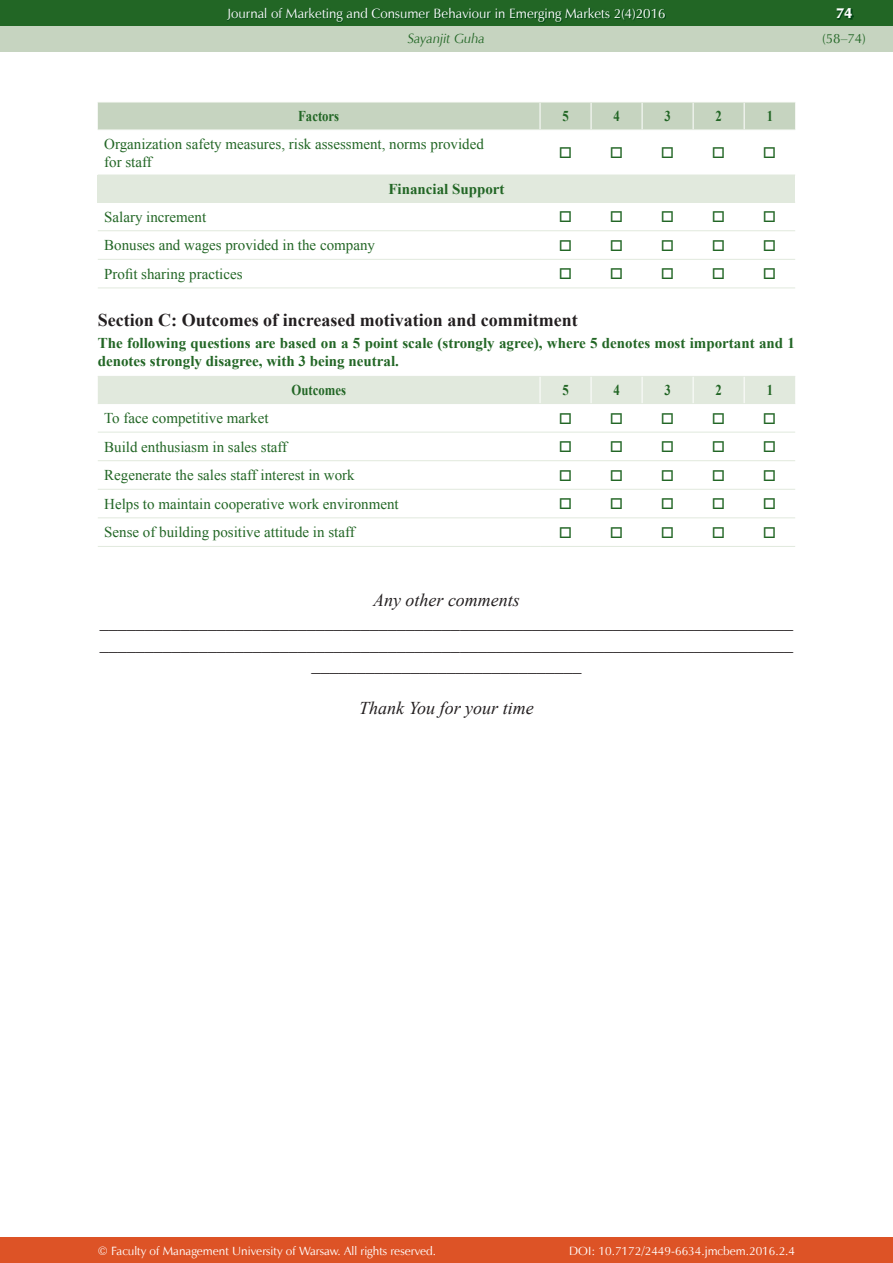
<style>
.page{position:relative;width:893px;height:1263px;background:#fff}
.page>*{position:absolute;margin:0;border:0;box-sizing:border-box;transform-origin:0 0}
.t1{font:18px/21.6px "Times New Roman";color:#231f20;text-align:center}
.t2{font:700 18px "Times New Roman";color:#231f20}
.t3{font:italic 18px "Times New Roman";color:#231f20}
.t4{font:15px/18px "Times New Roman";color:#226625}
.t5{font:700 15px/18px "Times New Roman";color:#226625}
.t6{font:700 15px "Times New Roman";color:#226625;scale:.85 1}
.t7{font:15px "Zapf Humnst Ult EU";color:#fff}
.t8{font:13.5px "Zapf Humnst EU";color:#fff}
.t9{font:italic 13.5px "Zapf Humnst EU";color:#226625}
.t10{font:13.5px "Zapf Humnst EU";color:#226625}
.t11{font:12px "Zapf Humnst EU";color:#fff}
</style>
<div class="page">
<div style="left:0;top:0;width:893px;height:51px;background:#c6d4c0"></div>
<div style="left:0;top:1237px;width:893px;height:26px;background:#dd5326"></div>
<div style="left:0;top:0;width:893px;height:26px;background:#226625"></div>
<img style="left:228px;top:9px;width:438px;height:14px">
<img style="left:838px;top:10px;width:15px;height:10px">
<div style="left:98px;top:175px;width:697px;height:27px;background:#e1e9dd"></div>
<hr style="left:540px;top:202px;width:255px;height:1px;background:#e1e9dd">
<hr style="left:540px;top:230px;width:255px;height:1px;background:#e1e9dd">
<hr style="left:540px;top:259px;width:255px;height:1px;background:#e1e9dd">
<hr style="left:540px;top:288px;width:255px;height:1px;background:#e1e9dd">
<hr style="left:98px;top:202px;width:442px;height:1px;background:#e1e9dd">
<hr style="left:98px;top:230px;width:442px;height:1px;background:#e1e9dd">
<hr style="left:98px;top:259px;width:442px;height:1px;background:#e1e9dd">
<hr style="left:98px;top:288px;width:442px;height:1px;background:#e1e9dd">
<svg style="left:98px;top:102px;width:697px;height:28px;background:#c8d5c2"></svg>
<hr style="left:98px;top:432px;width:442px;height:1px;background:#e1e9dd">
<hr style="left:98px;top:460px;width:442px;height:1px;background:#e1e9dd">
<hr style="left:98px;top:489px;width:442px;height:1px;background:#e1e9dd">
<hr style="left:98px;top:517px;width:442px;height:1px;background:#e1e9dd">
<hr style="left:98px;top:546px;width:442px;height:1px;background:#e1e9dd">
<div style="left:98px;top:376px;width:697px;height:28px;background:#e1e9dd"></div>
<hr style="left:540px;top:432px;width:255px;height:1px;background:#e1e9dd">
<hr style="left:540px;top:460px;width:255px;height:1px;background:#e1e9dd">
<hr style="left:540px;top:489px;width:255px;height:1px;background:#e1e9dd">
<hr style="left:540px;top:517px;width:255px;height:1px;background:#e1e9dd">
<hr style="left:540px;top:546px;width:255px;height:1px;background:#e1e9dd">
<p class="t8" style="left:227px;top:5px;width:440px">Journal of Marketing and Consumer Behaviour in Emerging Markets 2(4)2016</p>
<p class="t9" style="left:408px;top:30px;width:79px">Sayanjit Guha</p>
<p class="t6" style="left:298px;top:108px;width:50px">Factors</p>
<p class="t6" style="left:562px;top:108px;width:9px">5</p>
<p class="t6" style="left:613px;top:108px;width:9px">4</p>
<p class="t6" style="left:664px;top:108px;width:9px">3</p>
<p class="t6" style="left:715px;top:108px;width:9px">2</p>
<p class="t6" style="left:767px;top:108px;width:9px">1</p>
<p class="t4" style="left:104px;top:134px;width:381px">Organization safety measures, risk assessment, norms provided for staff</p>
<p class="t5" style="left:388px;top:180px;width:118px">Financial Support</p>
<p class="t4" style="left:104px;top:208px;width:104px">Salary increment</p>
<p class="t4" style="left:104px;top:236px;width:272px">Bonuses and wages provided in the company</p>
<p class="t4" style="left:104px;top:265px;width:140px">Profit sharing practices</p>
<p class="t2" style="left:98px;top:309px;width:482px">Section C: Outcomes of increased motivation and commitment</p>
<p class="t5" style="left:98px;top:334px;width:699px">The following questions are based on a 5 point scale (strongly agree), where 5 denotes most important and 1 denotes strongly disagree, with 3 being neutral.</p>
<p class="t6" style="left:291px;top:382px;width:66px">Outcomes</p>
<p class="t6" style="left:562px;top:382px;width:9px">5</p>
<p class="t6" style="left:613px;top:382px;width:9px">4</p>
<p class="t6" style="left:664px;top:382px;width:9px">3</p>
<p class="t6" style="left:715px;top:382px;width:9px">2</p>
<p class="t6" style="left:767px;top:382px;width:9px">1</p>
<p class="t4" style="left:104px;top:409px;width:166px">To face competitive market</p>
<p class="t4" style="left:104px;top:438px;width:185px">Build enthusiasm in sales staff</p>
<p class="t4" style="left:104px;top:466px;width:252px">Regenerate the sales staff interest in work</p>
<p class="t4" style="left:104px;top:495px;width:296px">Helps to maintain cooperative work environment</p>
<p class="t4" style="left:104px;top:523px;width:252px">Sense of building positive attitude in staff</p>
<p class="t3" style="left:373px;top:590px;width:148px">Any other comments</p>
<p class="t1" style="left:100px;top:610px;width:694px">_____________________________________________________________________________ _____________________________________________________________________________ ______________________________</p>
<p class="t3" style="left:359px;top:698px;width:176px">Thank You for your time</p>
<p class="t7" style="left:836px;top:4px;width:18px">74</p>
<p class="t10" style="left:822px;top:30px;width:45px">(58–74)</p>
<p class="t11" style="left:98px;top:1243px;width:340px">© Faculty of Management University of Warsaw. All rights reserved.</p>
<p class="t11" style="left:569px;top:1243px;width:227px">DOI: 10.7172/2449-6634.jmcbem.2016.2.4</p>
</div>
